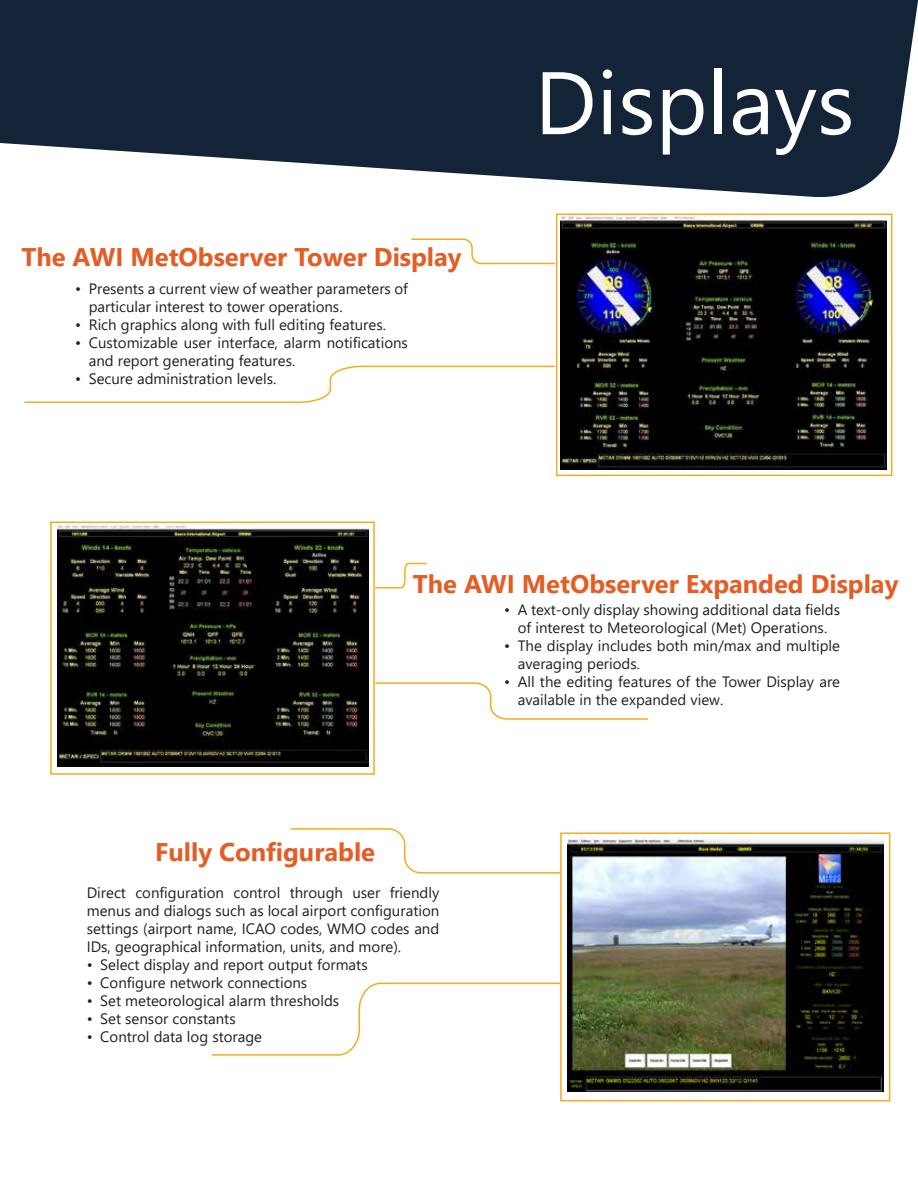
<style>
.page{position:relative;width:918px;height:1188px;background:#fff}
.page>*{position:absolute;margin:0;border:0;box-sizing:border-box;transform-origin:0 0}
.t1{font:88.5px "Segoe UI";color:#fff}
.t2{font:700 25.5px "Segoe UI";color:#e35d25}
.t3{font:15px/18px "Segoe UI";color:#231f20}
</style>
<div class="page">
<svg style="left:0;top:0;width:918px;height:198px;fill:#132338"></svg>
<img style="left:560px;top:217px;width:326px;height:252px">
<svg style="left:290px;top:828px;width:270px;height:46px"></svg>
<svg style="left:375px;top:562px;width:52px;height:27px"></svg>
<div style="left:560px;top:832px;width:330px;height:269px;border:2px solid #f3ac1f"></div>
<div style="left:50px;top:522px;width:325px;height:253px;border:2px solid #f3ac1f"></div>
<div style="left:556px;top:214px;width:336px;height:262px;border:2px solid #f3ac1f"></div>
<svg style="left:374px;top:682px;width:275px;height:39px"></svg>
<svg style="left:411px;top:238px;width:145px;height:27px"></svg>
<svg style="left:24px;top:365px;width:532px;height:39px"></svg>
<svg style="left:212px;top:982px;width:350px;height:74px"></svg>
<img style="left:57px;top:525px;width:311px;height:242px">
<img style="left:567px;top:838px;width:317px;height:254px">
<h2 class="t2" style="left:22px;top:233px;width:442px">The AWI MetObserver Tower Display</h2>
<p class="t3" style="left:89px;top:278px;width:321px;text-indent:-14px">• Presents a current view of weather parameters of particular interest to tower operations.</p>
<p class="t3" style="left:75px;top:314px;width:312px">• Rich graphics along with full editing features.</p>
<p class="t3" style="left:89px;top:332px;width:321px;text-indent:-14px">• Customizable user interface, alarm notifications and report generating features.</p>
<p class="t3" style="left:75px;top:368px;width:203px">• Secure administration levels.</p>
<h1 class="t1" style="left:535px;top:19px;width:321px">Displays</h1>
<h2 class="t2" style="left:413px;top:560px;width:487px">The AWI MetObserver Expanded Display</h2>
<h2 class="t2" style="left:155px;top:828px;width:221px">Fully Configurable</h2>
<p class="t3" style="left:87px;top:883px;width:354px;text-align:justify">Direct configuration control through user friendly menus and dialogs such as local airport configuration settings (airport name, ICAO codes, WMO codes and IDs, geographical information, units, and more).</p>
<p class="t3" style="left:87px;top:955px;width:282px">• Select display and report output formats</p>
<p class="t3" style="left:87px;top:973px;width:222px">• Configure network connections</p>
<p class="t3" style="left:87px;top:991px;width:254px">• Set meteorological alarm thresholds</p>
<p class="t3" style="left:87px;top:1009px;width:150px">• Set sensor constants</p>
<p class="t3" style="left:87px;top:1027px;width:177px">• Control data log storage</p>
<p class="t3" style="left:504px;top:600px;width:337px;text-align:center">• A text-only display showing additional data fields of interest to Meteorological (Met) Operations.</p>
<p class="t3" style="left:518px;top:636px;width:324px;text-indent:-14px">• The display includes both min/max and multiple averaging periods.</p>
<p class="t3" style="left:518px;top:672px;width:324px;text-indent:-14px">• All the editing features of the Tower Display are available in the expanded view.</p>
</div>
